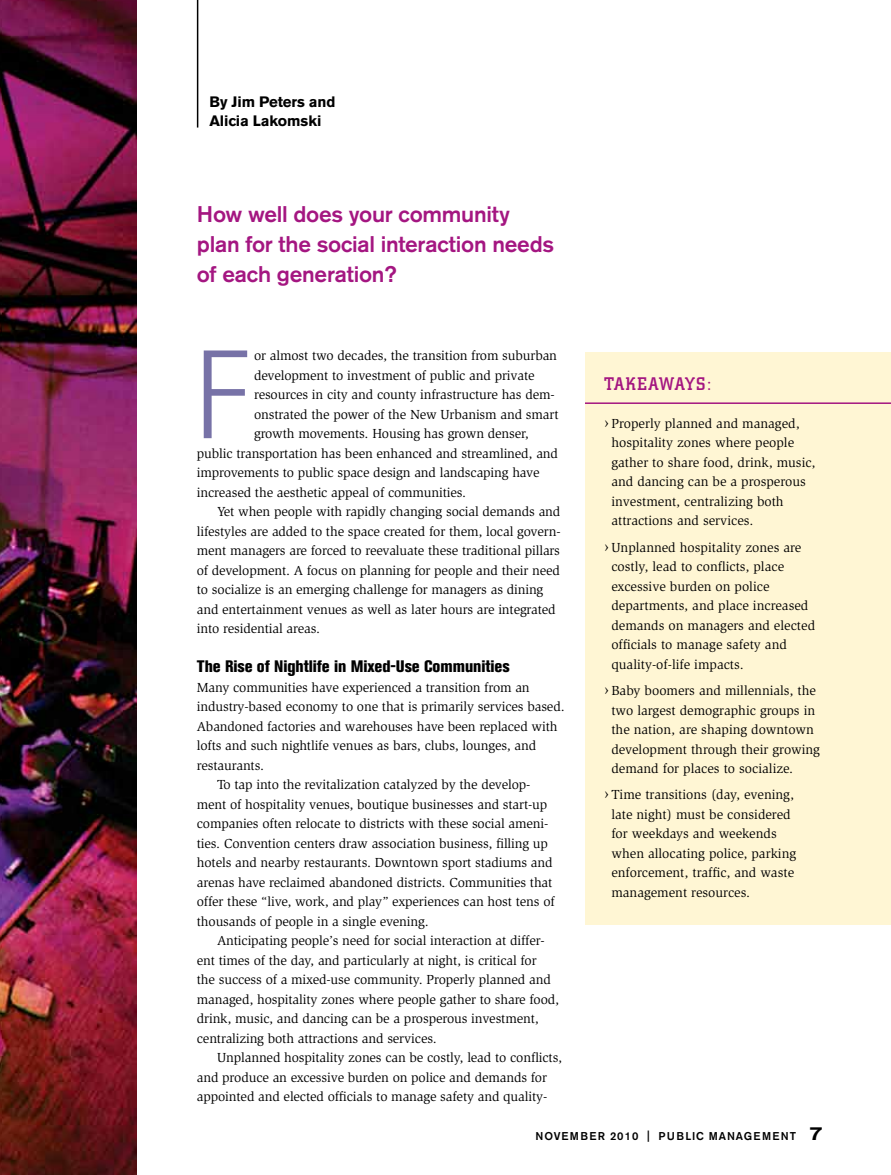
<style>
.page{position:relative;width:891px;height:1175px;background:#fff}
.page>*{position:absolute;margin:0;border:0;box-sizing:border-box;transform-origin:0 0}
.t1{font:300 condensed 122.7px "Helvetica Neue";color:#7772a7}
.t2{font:500 22.5px/30px "Akzidenz Grotesk BE";letter-spacing:-.01em;color:#a41681}
.t3{font:500 18px "City";letter-spacing:.05em;color:#a41681}
.t4{font:800 condensed 16.5px "Akzidenz Grotesk BE";letter-spacing:-.005em;color:#000}
.t5{font:700 15px/19.5px "Akzidenz Grotesk BE";letter-spacing:-.005em;color:#000}
.t6{font:13.5px/19.5px "Slimbach";letter-spacing:-.01em;color:#000}
.t7{font:500 11.25px "Akzidenz Grotesk BE";letter-spacing:.1em;color:#000}
.s1{font-size:16.5px}
.s2{font-stretch:expanded;font-size:19.5px}
</style>
<div class="page">
<img style="left:0;top:0;width:136px;height:1174px">
<hr style="left:197px;top:0;width:1px;height:128px;background:#000">
<div style="left:585px;top:352px;width:306px;height:572px;background:#fff6d4"></div>
<hr style="left:585px;top:402px;width:306px;height:2px;background:#a41681">
<p class="t5" style="left:210px;top:92px;width:127px">By Jim Peters and<br>Alicia Lakomski</p>
<h2 class="t2" style="left:197px;top:199px;width:359px">How well does your community plan for the social interaction needs of each generation?</h2>
<h1 class="t1" style="left:197px;top:324px;width:54px">F</h1>
<p class="t6" style="left:254px;top:346px;width:305px">or almost two decades, the transition from suburban</p>
<p class="t6" style="left:254px;top:365px;width:282px">development to investment of public and private</p>
<p class="t6" style="left:254px;top:385px;width:302px">resources in city and county infrastructure has dem-</p>
<p class="t6" style="left:254px;top:404px;width:306px">onstrated the power of the New Urbanism and smart</p>
<p class="t6" style="left:254px;top:424px;width:276px">growth movements. Housing has grown denser,</p>
<p class="t6" style="left:197px;top:443px;width:363px">public transportation has been enhanced and streamlined, and</p>
<p class="t6" style="left:197px;top:463px;width:344px">improvements to public space design and landscaping have</p>
<p class="t6" style="left:197px;top:482px;width:271px">increased the aesthetic appeal of communities.</p>
<p class="t6" style="left:217px;top:502px;width:345px">Yet when people with rapidly changing social demands and</p>
<p class="t6" style="left:197px;top:521px;width:365px">lifestyles are added to the space created for them, local govern-</p>
<p class="t6" style="left:197px;top:541px;width:365px">ment managers are forced to reevaluate these traditional pillars</p>
<p class="t6" style="left:197px;top:560px;width:365px">of development. A focus on planning for people and their need</p>
<p class="t6" style="left:197px;top:580px;width:348px">to socialize is an emerging challenge for managers as dining</p>
<p class="t6" style="left:197px;top:599px;width:360px">and entertainment venues as well as later hours are integrated</p>
<p class="t6" style="left:197px;top:619px;width:125px">into residential areas.</p>
<p class="t4" style="left:197px;top:657px;width:314px">The Rise of Nightlife in Mixed-Use Communities</p>
<p class="t6" style="left:197px;top:677px;width:334px">Many communities have experienced a transition from an</p>
<p class="t6" style="left:197px;top:697px;width:369px">industry-based economy to one that is primarily services based.</p>
<p class="t6" style="left:197px;top:716px;width:362px">Abandoned factories and warehouses have been replaced with</p>
<p class="t6" style="left:197px;top:736px;width:341px">lofts and such nightlife venues as bars, clubs, lounges, and</p>
<p class="t6" style="left:197px;top:755px;width:69px">restaurants.</p>
<p class="t6" style="left:217px;top:775px;width:315px">To tap into the revitalization catalyzed by the develop-</p>
<p class="t6" style="left:197px;top:794px;width:352px">ment of hospitality venues, boutique businesses and start-up</p>
<p class="t6" style="left:197px;top:814px;width:353px">companies often relocate to districts with these social ameni-</p>
<p class="t6" style="left:197px;top:833px;width:353px">ties. Convention centers draw association business, filling up</p>
<p class="t6" style="left:197px;top:853px;width:357px">hotels and nearby restaurants. Downtown sport stadiums and</p>
<p class="t6" style="left:197px;top:872px;width:357px">arenas have reclaimed abandoned districts. Communities that</p>
<p class="t6" style="left:197px;top:892px;width:359px">offer these “live, work, and play” experiences can host tens of</p>
<p class="t6" style="left:197px;top:911px;width:233px">thousands of people in a single evening.</p>
<p class="t6" style="left:217px;top:931px;width:329px">Anticipating people’s need for social interaction at differ-</p>
<p class="t6" style="left:197px;top:950px;width:341px">ent times of the day, and particularly at night, is critical for</p>
<p class="t6" style="left:197px;top:970px;width:356px">the success of a mixed-use community. Properly planned and</p>
<p class="t6" style="left:197px;top:989px;width:364px">managed, hospitality zones where people gather to share food,</p>
<p class="t6" style="left:197px;top:1009px;width:343px">drink, music, and dancing can be a prosperous investment,</p>
<p class="t6" style="left:197px;top:1028px;width:241px">centralizing both attractions and services.</p>
<p class="t6" style="left:217px;top:1048px;width:346px">Unplanned hospitality zones can be costly, lead to conflicts,</p>
<p class="t6" style="left:197px;top:1067px;width:352px">and produce an excessive burden on police and demands for</p>
<p class="t6" style="left:197px;top:1087px;width:352px">appointed and elected officials to manage safety and quality-</p>
<h3 class="t3" style="left:605px;top:374px;width:108px">TAKEAWAYS:</h3>
<p class="t6" style="left:611px;top:414px;width:206px;text-indent:-7px"><span class="s1">›</span> Properly planned and managed, hospitality zones where people gather to share food, drink, music, and dancing can be a prosperous investment, centralizing both attractions and services.</p>
<p class="t6" style="left:611px;top:537px;width:205px;text-indent:-7px"><span class="s1">›</span> Unplanned hospitality zones are costly, lead to conflicts, place excessive burden on police departments, and place increased demands on managers and elected officials to manage safety and quality-of-life impacts.</p>
<p class="t6" style="left:611px;top:681px;width:210px;text-indent:-7px"><span class="s1">›</span> Baby boomers and millennials, the two largest demographic groups in the nation, are shaping downtown development through their growing demand for places to socialize.</p>
<p class="t6" style="left:611px;top:785px;width:186px;text-indent:-7px"><span class="s1">›</span> Time transitions (day, evening, late night) must be considered for weekdays and weekends when allocating police, parking enforcement, traffic, and waste management resources.</p>
<p class="t7" style="left:536px;top:1129px;width:289px">NOVEMBER 2010 | PUBLIC MANAGEMENT <span class="s2">7</span></p>
</div>
